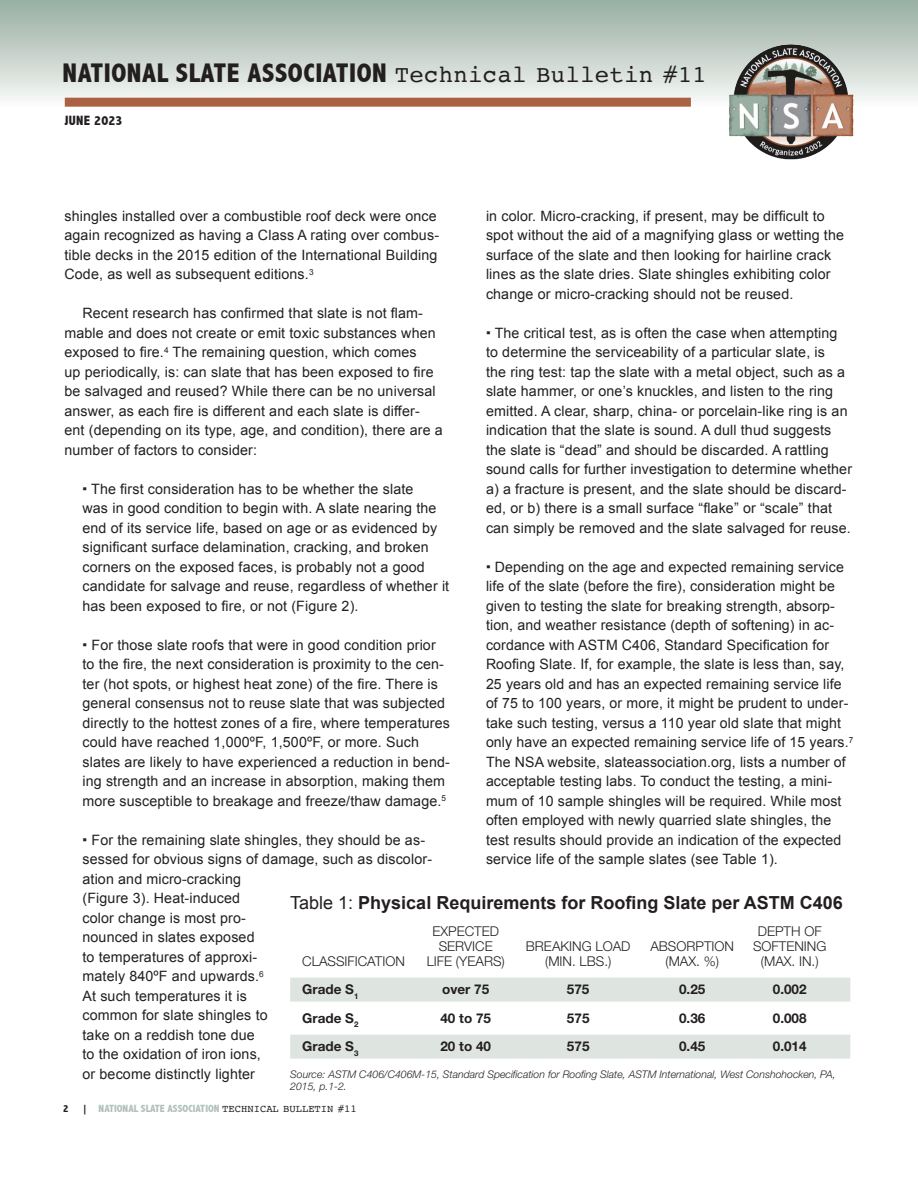
<style>
.page{position:relative;width:918px;height:1188px;background:#fff}
.page>*{position:absolute;margin:0;border:0;box-sizing:border-box;transform-origin:0 0}
.t1{font:800 condensed 27px "Abadi";letter-spacing:.02em;color:#231f20}
.slate_footnote{font:700 18px "Arial";color:#231f20}
.slate_body_copy_bull{font:14.25px/19.5px "Arial";letter-spacing:.01em;color:#231f20}
.slate_body_copy{font:14.25px/19.5px "Arial";letter-spacing:.01em;color:#231f20}
.slate_table{font:300 13.5px "Helvetica Neue LT Std";color:#231f20}
.slate_table-2{font:700 13.5px "Helvetica Neue LT Std";color:#231f20}
.t2{font:800 condensed 13.5px "Abadi";letter-spacing:.02em;color:#231f20}
.slate_table-3{font:italic 300 10.5px/12px "Helvetica Neue LT Std";color:#231f20}
.t3{font:800 condensed 10.5px "Abadi";color:#b1c1ba}
.t4{font:800 condensed 10.5px "Abadi";color:#231f20}
.s1{font-family:"Courier";font-weight:400;font-stretch:normal;font-size:24px}
.s2{font-weight:900}
.s3{font-weight:400}
.s4{color:#231f20}
.s5{font-family:"Courier";font-weight:400;font-stretch:normal;color:#231f20}
</style>
<div class="page">
<div style="left:0;top:0;width:918px;height:107px;background:linear-gradient(to bottom,#96ada1,#f9faf9)"></div>
<img style="left:724px;top:42px;width:133px;height:118px">
<div style="left:65px;top:98px;width:626px;height:9px;background:#aa6242"></div>
<div style="left:290px;top:978px;width:560px;height:24px;background:#dee4df"></div>
<div style="left:290px;top:1035px;width:560px;height:24px;background:#dee4df"></div>
<h1 class="t1" style="left:63px;top:57px;width:646px">NATIONAL SLATE ASSOCIATION <span class="s1">Technical Bulletin #11</span></h1>
<p class="t2" style="left:64px;top:113px;width:60px">JUNE 2023</p>
<p class="slate_body_copy" style="left:64px;top:206px;width:376px">shingles installed over a combustible roof deck were once again recognized as having a Class A rating over combus&shy;tible decks in the 2015 edition of the International Building Code, as well as subsequent editions.<sup>3</sup></p>
<p class="slate_body_copy" style="left:64px;top:304px;width:380px;text-indent:18px">Recent research has confirmed that slate is not flam&shy;mable and does not create or emit toxic substances when exposed to fire.<sup>4</sup> The remaining question, which comes<br>up periodically, is: can slate that has been exposed to fire be salvaged and reused? While there can be no universal answer, as each fire is different and each slate is differ&shy;ent (depending on its type, age, and condition), there are a number of factors to consider:</p>
<p class="slate_body_copy_bull" style="left:82px;top:479px;width:368px"><span class="s2">·</span> The first consideration has to be whether the slate<br>was in good condition to begin with. A slate nearing the end of its service life, based on age or as evidenced by significant surface delamination, cracking, and broken corners on the exposed faces, is probably not a good candidate for salvage and reuse, regardless of whether it has been exposed to fire, or not (Figure 2).</p>
<p class="slate_body_copy_bull" style="left:82px;top:635px;width:369px"><span class="s2">·</span> For those slate roofs that were in good condition prior to the fire, the next consideration is proximity to the cen&shy;ter (hot spots, or highest heat zone) of the fire. There is general consensus not to reuse slate that was subjected directly to the hottest zones of a fire, where temperatures could have reached 1,000ºF, 1,500ºF, or more. Such slates are likely to have experienced a reduction in bend&shy;ing strength and an increase in absorption, making them more susceptible to breakage and freeze/thaw damage.<sup>5</sup></p>
<p class="slate_body_copy_bull" style="left:82px;top:830px;width:351px"><span class="s2">·</span> For the remaining slate shingles, they should be as&shy;sessed for obvious signs of damage, such as discolor&shy;ation and micro-cracking<br>(Figure 3). Heat-induced<br>color change is most pro-<br>nounced in slates exposed<br>to temperatures of approxi-<br>mately 840ºF and upwards.<sup>6<br></sup>At such temperatures it is<br>common for slate shingles to<br>take on a reddish tone due<br>to the oxidation of iron ions,<br>or become distinctly lighter</p>
<p class="slate_body_copy_bull" style="left:486px;top:206px;width:360px">in color. Micro-cracking, if present, may be difficult to spot without the aid of a magnifying glass or wetting the surface of the slate and then looking for hairline crack lines as the slate dries. Slate shingles exhibiting color change or micro-cracking should not be reused.</p>
<p class="slate_body_copy_bull" style="left:486px;top:323px;width:368px"><span class="s2">·</span> The critical test, as is often the case when attempting to determine the serviceability of a particular slate, is<br>the ring test: tap the slate with a metal object, such as a slate hammer, or one’s knuckles, and listen to the ring emitted. A clear, sharp, china- or porcelain-like ring is an indication that the slate is sound. A dull thud suggests the slate is “dead” and should be discarded. A rattling sound calls for further investigation to determine whether a) a fracture is present, and the slate should be discard&shy;ed, or b) there is a small surface “flake” or “scale” that can simply be removed and the slate salvaged for reuse.</p>
<p class="slate_body_copy_bull" style="left:486px;top:557px;width:369px"><span class="s2">·</span> Depending on the age and expected remaining service life of the slate (before the fire), consideration might be given to testing the slate for breaking strength, absorp&shy;tion, and weather resistance (depth of softening) in ac&shy;cordance with ASTM C406, Standard Specification for Roofing Slate. If, for example, the slate is less than, say, 25 years old and has an expected remaining service life of 75 to 100 years, or more, it might be prudent to under&shy;take such testing, versus a 110 year old slate that might only have an expected remaining service life of 15 years.<sup>7<br></sup>The NSA website, slateassociation.org, lists a number of acceptable testing labs. To conduct the testing, a mini&shy;mum of 10 sample shingles will be required. While most often employed with newly quarried slate shingles, the test results should provide an indication of the expected service life of the sample slates (see Table 1).</p>
<p class="slate_footnote" style="left:290px;top:890px;width:554px"><span class="s3">Table 1:</span> Physical Requirements for Roofing Slate per ASTM C406</p>
<p class="slate_table" style="left:432px;top:923px;width:68px">EXPECTED</p>
<p class="slate_table" style="left:758px;top:923px;width:65px">DEPTH OF</p>
<p class="slate_table" style="left:439px;top:938px;width:56px">SERVICE</p>
<p class="slate_table" style="left:526px;top:938px;width:106px">BREAKING LOAD</p>
<p class="slate_table" style="left:650px;top:938px;width:85px">ABSORPTION</p>
<p class="slate_table" style="left:753px;top:938px;width:75px">SOFTENING</p>
<p class="slate_table" style="left:302px;top:953px;width:104px">CLASSIFICATION</p>
<p class="slate_table" style="left:427px;top:953px;width:80px">LIFE (YEARS)</p>
<p class="slate_table" style="left:545px;top:953px;width:68px">(MIN. LBS.)</p>
<p class="slate_table" style="left:665px;top:953px;width:55px">(MAX. %)</p>
<p class="slate_table" style="left:761px;top:953px;width:59px">(MAX. IN.)</p>
<p class="slate_table-2" style="left:302px;top:981px;width:58px">Grade S<sub>1</sub></p>
<p class="slate_table-2" style="left:442px;top:981px;width:49px">over 75</p>
<p class="slate_table-2" style="left:567px;top:981px;width:24px">575</p>
<p class="slate_table-2" style="left:679px;top:981px;width:28px">0.25</p>
<p class="slate_table-2" style="left:773px;top:981px;width:35px">0.002</p>
<p class="slate_table-2" style="left:302px;top:1009px;width:58px">Grade S<sub>2</sub></p>
<p class="slate_table-2" style="left:440px;top:1009px;width:52px">40 to 75</p>
<p class="slate_table-2" style="left:567px;top:1009px;width:24px">575</p>
<p class="slate_table-2" style="left:679px;top:1009px;width:28px">0.36</p>
<p class="slate_table-2" style="left:773px;top:1009px;width:35px">0.008</p>
<p class="slate_table-2" style="left:302px;top:1038px;width:58px">Grade S<sub>3</sub></p>
<p class="slate_table-2" style="left:440px;top:1038px;width:52px">20 to 40</p>
<p class="slate_table-2" style="left:567px;top:1038px;width:24px">575</p>
<p class="slate_table-2" style="left:679px;top:1038px;width:28px">0.45</p>
<p class="slate_table-2" style="left:773px;top:1038px;width:35px">0.014</p>
<p class="slate_table-3" style="left:290px;top:1068px;width:547px">Source: ASTM C406/C406M-15, Standard Specification for Roofing Slate, ASTM International, West Conshohocken, PA,<br>2015, p.1-2.</p>
<p class="t4" style="left:63px;top:1102px;width:7px">2</p>
<p class="t3" style="left:82px;top:1102px;width:276px"><span class="s4">|</span> NATIONAL SLATE ASSOCIATION <span class="s5">TECHNICAL BULLETIN #11</span></p>
</div>
